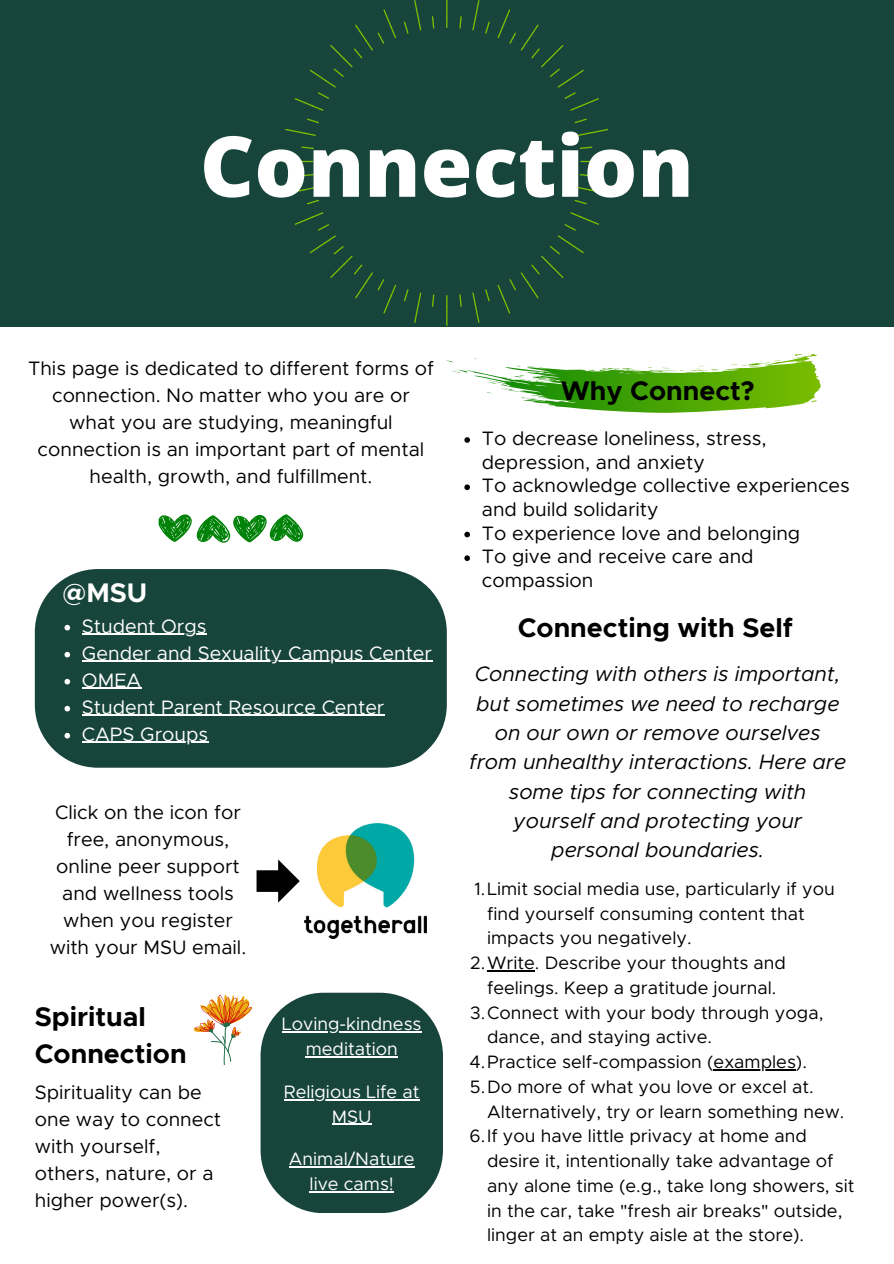
<style>
.page{position:relative;width:894px;height:1264px;background:#fff}
.page>*{position:absolute;margin:0;border:0;box-sizing:border-box;transform-origin:0 0}
.t1{font:800 84px "Open Sans";color:#fff}
.t2{font:700 27px/37.2px "Metropolis";color:#000}
.t3{font:700 27px "Metropolis";color:#fffffe}
.t4{font:italic 21px/29.2px "Metropolis";color:#000;text-align:center}
.t5{font:19.5px/27px "Metropolis";color:#000}
.t6{font:19.5px "Metropolis";color:#fffffe}
.t7{font:18px/24.8px "Metropolis";color:#000}
.t8{font:18px/24.8px "Metropolis";color:#fff;text-align:center}
</style>
<div class="page">
<div style="left:0;top:0;width:893px;height:326px;background:#18453b"></div>
<svg style="left:580px;top:161px;width:31px;height:1px"></svg>
<svg style="left:579px;top:146px;width:13px;height:3px"></svg>
<svg style="left:579px;top:174px;width:13px;height:2px"></svg>
<svg style="left:578px;top:129px;width:30px;height:7px"></svg>
<svg style="left:578px;top:187px;width:30px;height:7px"></svg>
<svg style="left:574px;top:118px;width:12px;height:5px"></svg>
<svg style="left:574px;top:200px;width:12px;height:4px"></svg>
<svg style="left:497px;top:9px;width:102px;height:102px"></svg>
<svg style="left:497px;top:212px;width:102px;height:101px"></svg>
<svg style="left:485px;top:22px;width:4px;height:12px"></svg>
<svg style="left:485px;top:289px;width:4px;height:12px"></svg>
<svg style="left:472px;top:292px;width:7px;height:31px"></svg>
<svg style="left:472px;top:0;width:7px;height:30px"></svg>
<svg style="left:459px;top:294px;width:2px;height:13px"></svg>
<svg style="left:459px;top:16px;width:2px;height:13px"></svg>
<svg style="left:446px;top:295px;width:1px;height:30px"></svg>
<svg style="left:446px;top:0;width:1px;height:28px"></svg>
<svg style="left:432px;top:294px;width:2px;height:13px"></svg>
<svg style="left:432px;top:16px;width:2px;height:13px"></svg>
<svg style="left:414px;top:292px;width:7px;height:31px"></svg>
<svg style="left:414px;top:0;width:7px;height:30px"></svg>
<svg style="left:404px;top:22px;width:4px;height:12px"></svg>
<svg style="left:404px;top:289px;width:4px;height:12px"></svg>
<svg style="left:307px;top:200px;width:12px;height:4px"></svg>
<svg style="left:307px;top:118px;width:12px;height:5px"></svg>
<svg style="left:301px;top:146px;width:13px;height:3px"></svg>
<svg style="left:301px;top:174px;width:13px;height:2px"></svg>
<svg style="left:294px;top:9px;width:102px;height:102px"></svg>
<svg style="left:294px;top:212px;width:102px;height:101px"></svg>
<svg style="left:285px;top:129px;width:31px;height:7px"></svg>
<svg style="left:285px;top:187px;width:31px;height:7px"></svg>
<svg style="left:282px;top:161px;width:31px;height:1px"></svg>
<svg style="left:446px;top:354px;width:374px;height:58px"></svg>
<svg style="left:193px;top:994px;width:59px;height:71px"></svg>
<div style="left:35px;top:569px;width:411px;height:198px;background:#18453b;border-radius:63px"></div>
<div style="left:260px;top:992px;width:183px;height:221px;background:#18453b;border-radius:63px"></div>
<svg style="left:158px;top:514px;width:145px;height:29px"></svg>
<img style="left:304px;top:823px;width:123px;height:115px">
<svg style="left:256px;top:859px;width:44px;height:43px"></svg>
<hr style="left:487px;top:970px;width:48px;height:1px;background:#000">
<hr style="left:713px;top:1069px;width:82px;height:1px;background:#000">
<hr style="left:282px;top:1031px;width:139px;height:1px;background:#fff">
<hr style="left:305px;top:1056px;width:92px;height:1px;background:#fff">
<hr style="left:284px;top:1099px;width:135px;height:1px;background:#fff">
<hr style="left:332px;top:1123px;width:39px;height:1px;background:#fff">
<hr style="left:289px;top:1166px;width:125px;height:1px;background:#fff">
<hr style="left:309px;top:1191px;width:85px;height:1px;background:#fff">
<svg style="left:64px;top:625px;width:6px;height:5px"></svg>
<hr style="left:82px;top:634px;width:124px;height:1px;background:#fffffe">
<svg style="left:64px;top:652px;width:6px;height:5px"></svg>
<hr style="left:82px;top:661px;width:350px;height:1px;background:#fffffe">
<svg style="left:64px;top:679px;width:6px;height:5px"></svg>
<hr style="left:82px;top:688px;width:59px;height:1px;background:#fffffe">
<svg style="left:64px;top:706px;width:6px;height:5px"></svg>
<hr style="left:82px;top:715px;width:302px;height:1px;background:#fffffe">
<svg style="left:64px;top:733px;width:6px;height:5px"></svg>
<hr style="left:82px;top:742px;width:126px;height:1px;background:#fffffe">
<svg style="left:464px;top:437px;width:6px;height:6px"></svg>
<svg style="left:464px;top:484px;width:6px;height:6px"></svg>
<svg style="left:464px;top:531px;width:6px;height:6px"></svg>
<svg style="left:464px;top:555px;width:6px;height:6px"></svg>
<p class="t1" style="left:200px;top:107px;width:495px">Connection</p>
<p class="t5" style="left:28px;top:355px;width:407px;text-align:center">This page is dedicated to different forms of connection. No matter who you are or what you are studying, meaningful connection is an important part of mental health, growth, and fulfillment.</p>
<p class="t3" style="left:63px;top:581px;width:86px">@MSU</p>
<h3 class="t6" style="left:82px;top:617px;width:126px">Student Orgs</h3>
<p class="t6" style="left:82px;top:644px;width:351px">Gender and Sexuality Campus Center</p>
<p class="t6" style="left:82px;top:671px;width:61px">OMEA</p>
<p class="t6" style="left:82px;top:698px;width:304px">Student Parent Resource Center</p>
<p class="t6" style="left:82px;top:725px;width:128px">CAPS Groups</p>
<p class="t5" style="left:50px;top:800px;width:198px;text-align:center">Click on the icon for free, anonymous, online peer support and wellness tools when you register with your MSU email.</p>
<p class="t2" style="left:35px;top:998px;width:153px">Spiritual<br>Connection</p>
<p class="t5" style="left:35px;top:1079px;width:188px">Spirituality can be one way to connect with yourself, others, nature, or a higher power(s).</p>
<p class="t8" style="left:282px;top:1012px;width:141px">Loving-kindness meditation</p>
<p class="t8" style="left:284px;top:1080px;width:137px">Religious Life at<br>MSU</p>
<h2 class="t8" style="left:289px;top:1147px;width:127px">Animal/Nature live cams!</h2>
<p class="t2" style="left:560px;top:373px;width:195px">Why Connect?</p>
<p class="t5" style="left:481px;top:427px;width:286px;line-height:23.7px">To decrease loneliness, stress, depression, and anxiety</p>
<h4 class="t5" style="left:481px;top:474px;width:369px;line-height:23.7px">To acknowledge collective experiences and build solidarity</h4>
<h4 class="t5" style="left:481px;top:520px;width:320px">To experience love and belonging</h4>
<p class="t5" style="left:481px;top:545px;width:273px;line-height:23.7px">To give and receive care and compassion</p>
<p class="t2" style="left:517px;top:610px;width:277px">Connecting with Self</p>
<p class="t4" style="left:469px;top:660px;width:378px">Connecting with others is important, but sometimes we need to recharge on our own or remove ourselves from unhealthy interactions. Here are some tips for connecting with yourself and protecting your personal boundaries.</p>
<p class="t7" style="left:487px;top:877px;width:349px;text-indent:-13px">1.Limit social media use, particularly if you find yourself consuming content that impacts you negatively.</p>
<p class="t7" style="left:470px;top:951px;width:317px;text-align:center">2.Write. Describe your thoughts and feelings. Keep a gratitude journal.</p>
<h1 class="t7" style="left:487px;top:1000px;width:338px;text-indent:-17px">3.Connect with your body through yoga, dance, and staying active.</h1>
<h3 class="t7" style="left:469px;top:1050px;width:339px">4.Practice self-compassion (examples).</h3>
<h4 class="t7" style="left:487px;top:1075px;width:358px;text-indent:-17px">5.Do more of what you love or excel at.<br>Alternatively, try or learn something new.</h4>
<p class="t7" style="left:487px;top:1124px;width:369px;text-indent:-18px">6.If you have little privacy at home and desire it, intentionally take advantage of any alone time (e.g., take long showers, sit in the car, take "fresh air breaks" outside, linger at an empty aisle at the store).</p>
</div>
